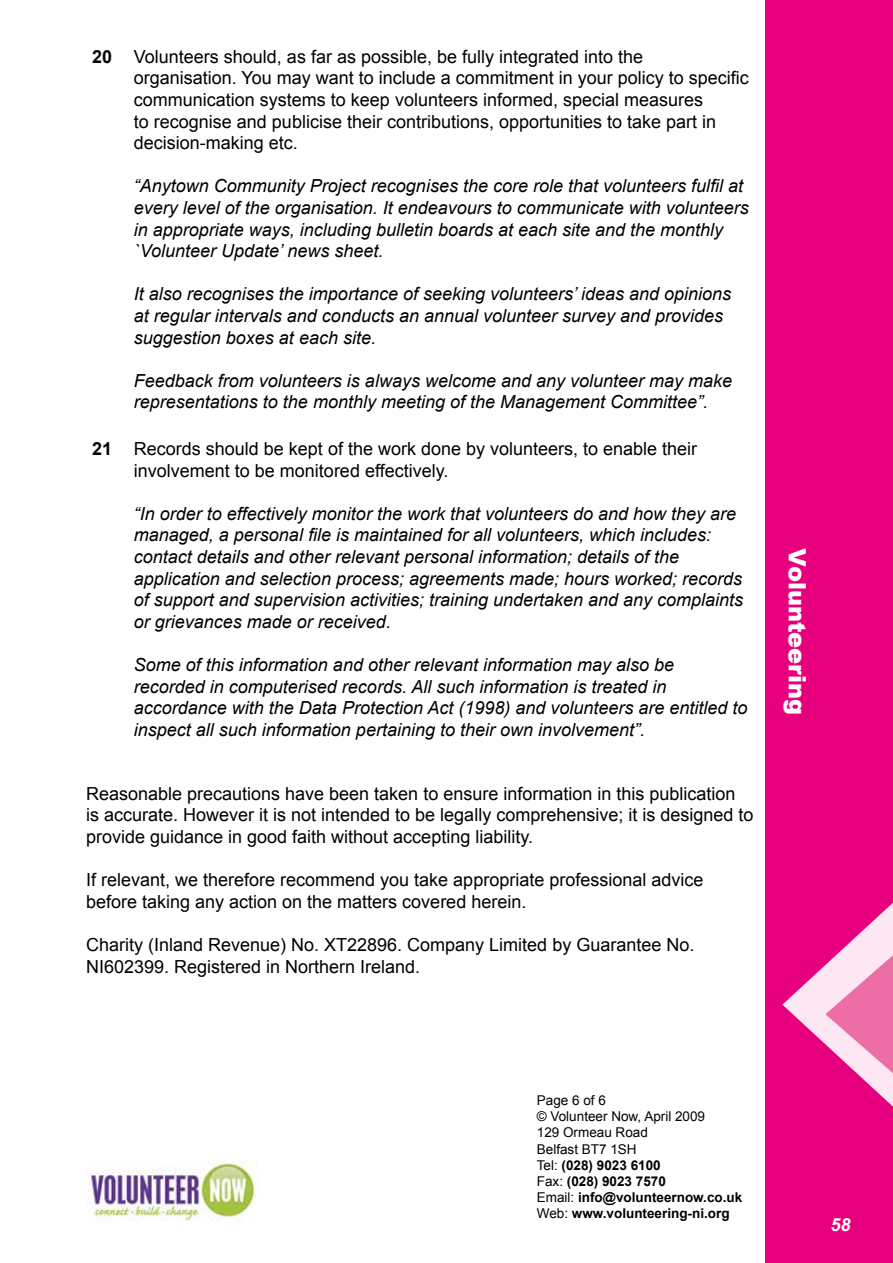
<style>
.page{position:relative;width:893px;height:1263px;background:#fff}
.page>*{position:absolute;margin:0;border:0;box-sizing:border-box;transform-origin:0 0}
.t1{font:900 24px "Arial";color:#fff}
.t2{font:italic 18px/21.6px "Arial";color:#000}
.t3{font:18px/21.6px "Arial";color:#000}
.t4{font:italic 700 18px "Arial";color:#fff}
.t5{font:13.5px/16.2px "Arial";color:#000}
.s1{font-weight:700}
</style>
<div class="page">
<div style="left:765px;top:0;width:128px;height:1263px;background:#e6007d"></div>
<svg style="left:782px;top:903px;width:111px;height:204px"></svg>
<img style="left:87px;top:1160px;width:170px;height:61px">
<p class="t3" style="left:134px;top:46px;width:616px;text-indent:-42px"><span class="s1">20</span> Volunteers should, as far as possible, be fully integrated into the organisation. You may want to include a commitment in your policy to specific communication systems to keep volunteers informed, special measures<br>to recognise and publicise their contributions, opportunities to take part in decision-making etc.</p>
<p class="t2" style="left:134px;top:175px;width:616px">“Anytown Community Project recognises the core role that volunteers fulfil at every level of the organisation. It endeavours to communicate with volunteers in appropriate ways, including bulletin boards at each site and the monthly `Volunteer Update’ news sheet.</p>
<p class="t2" style="left:134px;top:283px;width:599px">It also recognises the importance of seeking volunteers’ ideas and opinions at regular intervals and conducts an annual volunteer survey and provides suggestion boxes at each site.</p>
<p class="t2" style="left:134px;top:370px;width:600px">Feedback from volunteers is always welcome and any volunteer may make representations to the monthly meeting of the Management Committee”.</p>
<p class="t3" style="left:134px;top:438px;width:565px;text-indent:-42px"><span class="s1">21</span> Records should be kept of the work done by volunteers, to enable their involvement to be monitored effectively.</p>
<p class="t2" style="left:134px;top:503px;width:611px">“In order to effectively monitor the work that volunteers do and how they are managed, a personal file is maintained for all volunteers, which includes: contact details and other relevant personal information; details of the application and selection process; agreements made; hours worked; records of support and supervision activities; training undertaken and any complaints or grievances made or received.</p>
<p class="t2" style="left:134px;top:654px;width:615px">Some of this information and other relevant information may also be recorded in computerised records. All such information is treated in accordance with the Data Protection Act (1998) and volunteers are entitled to inspect all such information pertaining to their own involvement”.</p>
<p class="t3" style="left:86px;top:783px;width:669px">Reasonable precautions have been taken to ensure information in this publication<br>is accurate. However it is not intended to be legally comprehensive; it is designed to provide guidance in good faith without accepting liability.</p>
<p class="t3" style="left:86px;top:869px;width:619px">If relevant, we therefore recommend you take appropriate professional advice before taking any action on the matters covered herein.</p>
<p class="t3" style="left:86px;top:934px;width:610px">Charity (Inland Revenue) No. XT22896. Company Limited by Guarantee No.<br>NI602399. Registered in Northern Ireland.</p>
<h1 class="t1" style="left:815px;top:548px;width:168px;rotate:90deg">Volunteering</h1>
<p class="t5" style="left:537px;top:1092px;width:207px">Page 6 of 6<br>© Volunteer Now, April 2009<br>129 Ormeau Road<br>Belfast BT7 1SH<br>Tel: <span class="s1">(028) 9023 6100<br></span>Fax: <span class="s1">(028) 9023 7570<br></span>Email: <span class="s1">info@volunteernow.co.uk<br></span>Web: <span class="s1">www.volunteering-ni.org</span></p>
<p class="t4" style="left:830px;top:1213px;width:22px">58</p>
</div>
